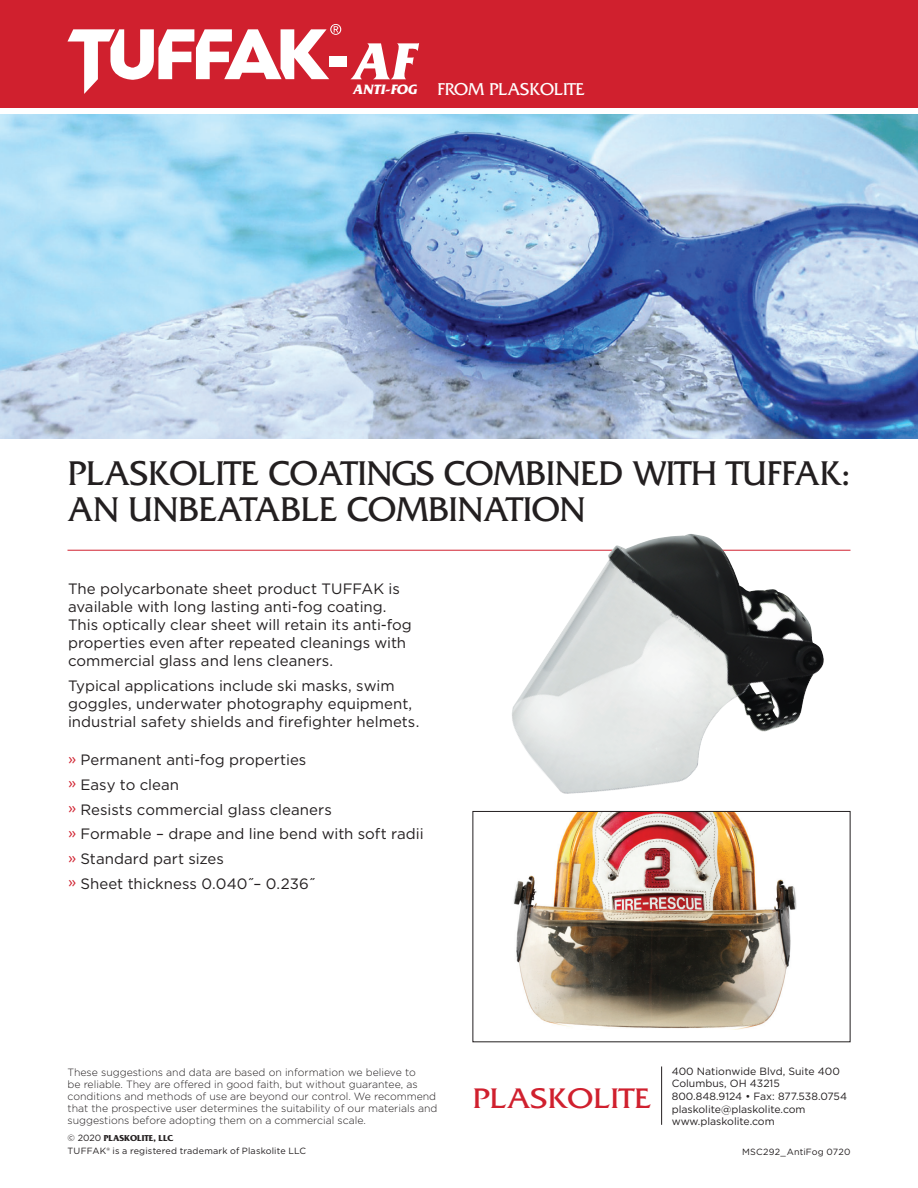
<style>
.page{position:relative;width:918px;height:1188px;background:#fff}
.page>*{position:absolute;margin:0;border:0;box-sizing:border-box;transform-origin:0 0}
.t1{font:italic 700 54.6px "Friz Quadrata";color:#fff}
.t2{font:36px/36px "Friz Quadrata";letter-spacing:-.01em;color:#231f20}
.t3{font:29.7px "Friz Quadrata";color:#d0202e;scale:1.11 1}
.t4{font:18px "Friz Quadrata";letter-spacing:-.01em;color:#fff}
.t5{font:15px/18px "Gotham";color:#231f20}
.t6{font:300 10.5px/12px "Gotham";color:#231f20}
.t7{font:10.5px/12.6px "Gotham";color:#231f20}
.t8{font:9px "Gotham";letter-spacing:.02em;color:#231f20}
.t9{font:700 9px "Friz Quadrata";color:#231f20}
.s1{font-weight:700;font-style:italic;font-size:14.25px}
.s2{color:#d0202e}
.s3{font-family:"Gotham";font-weight:400}
</style>
<div class="page">
<hr style="left:68px;top:550px;width:782px;height:1px;background:#d0202e">
<hr style="left:661px;top:1066px;width:1px;height:59px;background:#231f20">
<img style="left:0;top:114px;width:918px;height:324px">
<div style="left:0;top:0;width:918px;height:108px;background:#d0202e"></div>
<img style="left:513px;top:813px;width:284px;height:217px">
<div style="left:472px;top:811px;width:378px;height:231px;border:1px solid #231f20"></div>
<svg style="left:68px;top:24px;width:273px;height:70px"></svg>
<div style="left:329px;top:56px;width:18px;height:11px;background:#fff"></div>
<img style="left:510px;top:534px;width:315px;height:260px">
<h1 class="t1" style="left:350px;top:31px;width:75px">AF</h1>
<p class="t4" style="left:352px;top:79px;width:234px"><span class="s1">ANTI-FOG</span> FROM PLASKOLITE</p>
<h2 class="t2" style="left:68px;top:455px;width:785px">PLASKOLITE COATINGS COMBINED WITH TUFFAK:<br>AN UNBEATABLE COMBINATION</h2>
<p class="t5" style="left:68px;top:580px;width:345px">The polycarbonate sheet product TUFFAK is available with long lasting anti-fog coating.<br>This optically clear sheet will retain its anti-fog properties even after repeated cleanings with commercial glass and lens cleaners.</p>
<p class="t5" style="left:68px;top:676px;width:353px">Typical applications include ski masks, swim goggles, underwater photography equipment, industrial safety shields and firefighter helmets.</p>
<p class="t5" style="left:68px;top:747px;width:357px;line-height:24.8px"><span class="s2">»</span> Permanent anti-fog properties<br><span class="s2">»</span> Easy to clean<br><span class="s2">»</span> Resists commercial glass cleaners<br><span class="s2">»</span> Formable – drape and line bend with soft radii <span class="s2">»</span> Standard part sizes<br><span class="s2">»</span> Sheet thickness 0.040˝– 0.236˝</p>
<p class="t6" style="left:68px;top:1066px;width:371px">These suggestions and data are based on information we believe to<br>be reliable. They are offered in good faith, but without guarantee, as conditions and methods of use are beyond our control. We recommend that the prospective user determines the suitability of our materials and suggestions before adopting them on a commercial scale.</p>
<p class="t9" style="left:68px;top:1133px;width:108px"><span class="s3">© 2020</span> PLASKOLITE, LLC</p>
<p class="t8" style="left:68px;top:1145px;width:240px">TUFFAK® is a registered trademark of Plaskolite LLC</p>
<h3 class="t3" style="left:472px;top:1082px;width:163px">PLASKOLITE</h3>
<p class="t7" style="left:672px;top:1065px;width:177px">400 Nationwide Blvd, Suite 400<br>Columbus, OH 43215<br>800.848.9124 • Fax: 877.538.0754 plaskolite@plaskolite.com www.plaskolite.com</p>
<p class="t8" style="left:742px;top:1146px;width:110px">MSC292_AntiFog 0720</p>
</div>
